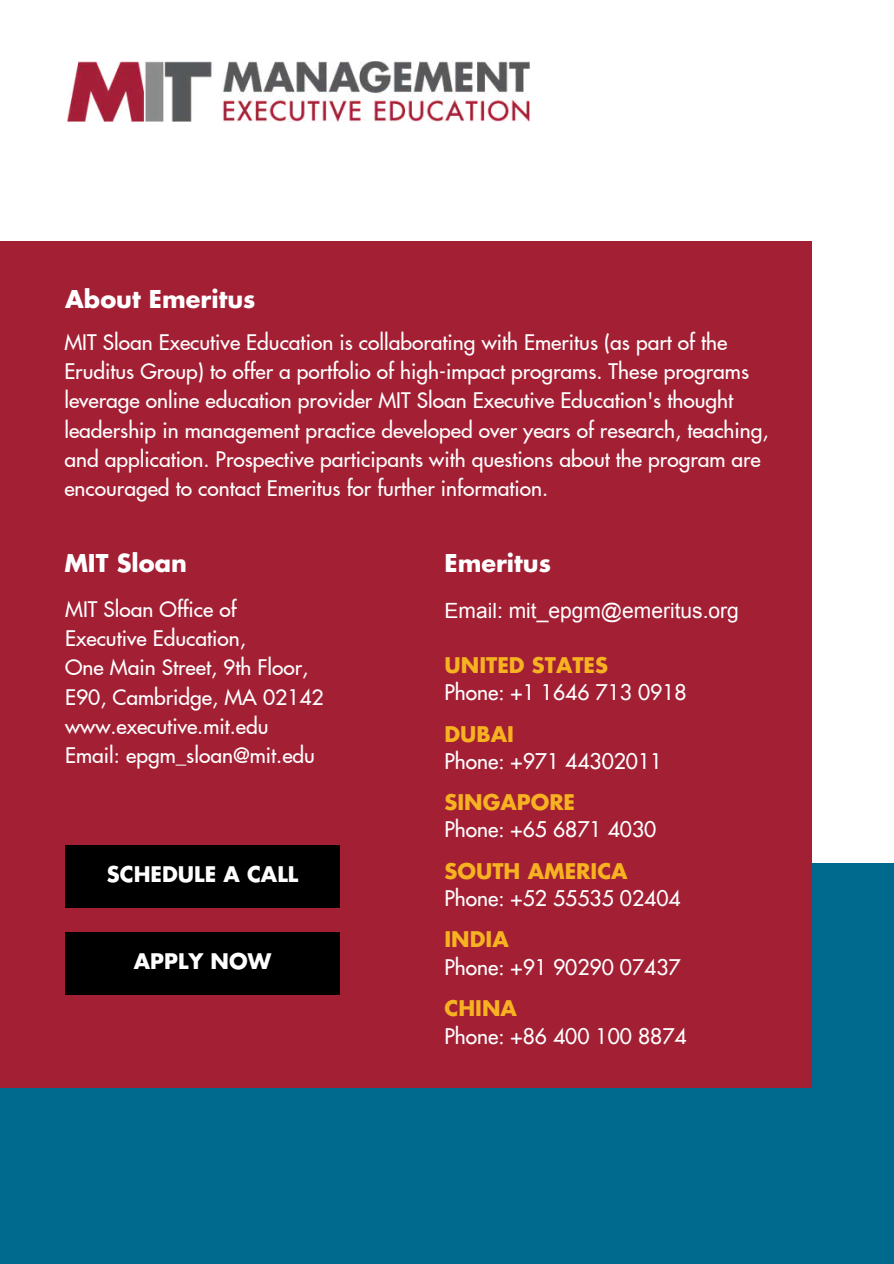
<style>
.page{position:relative;width:894px;height:1264px;background:#fff}
.page>*{position:absolute;margin:0;border:0;box-sizing:border-box;transform-origin:0 0}
.t1{font:700 24px "Futura LT Pro";color:#fff}
.t2{font:500 21px/29.2px "Futura LT Pro";color:#fff}
.t3{font:21px "Futura LT";color:#fff}
.t4{font:700 21px "Futura LT";color:#f6b221}
.t5{font:21px "Arial";color:#fff}
.t6{font:700 21px "Futura LT Pro";color:#fff}
</style>
<div class="page">
<div style="left:0;top:863px;width:893px;height:400px;background:#00698e"></div>
<div style="left:0;top:241px;width:811px;height:846px;background:#a31f34"></div>
<img style="left:66px;top:61px;width:463px;height:61px">
<div style="left:65px;top:844px;width:275px;height:63px;background:#000"></div>
<div style="left:65px;top:932px;width:275px;height:63px;background:#000"></div>
<p class="t1" style="left:65px;top:288px;width:192px">About Emeritus</p>
<p class="t2" style="left:64px;top:328px;width:705px">MIT Sloan Executive Education is collaborating with Emeritus (as part of the Eruditus Group) to offer a portfolio of high-impact programs. These programs leverage online education provider MIT Sloan Executive Education's thought leadership in management practice developed over years of research, teaching, and application. Prospective participants with questions about the program are encouraged to contact Emeritus for further information.</p>
<p class="t1" style="left:64px;top:552px;width:124px">MIT Sloan</p>
<p class="t1" style="left:444px;top:552px;width:108px">Emeritus</p>
<p class="t2" style="left:65px;top:595px;width:260px">MIT Sloan Office of<br>Executive Education,<br>One Main Street, 9th Floor,<br>E90, Cambridge, MA 02142 www.executive.mit.edu<br>Email: epgm_sloan@mit.edu</p>
<p class="t5" style="left:444px;top:599px;width:296px">Email: mit_epgm@emeritus.org</p>
<p class="t4" style="left:444px;top:651px;width:165px">UNITED STATES</p>
<p class="t3" style="left:444px;top:678px;width:243px">Phone: +1 1646 713 0918</p>
<p class="t4" style="left:444px;top:720px;width:71px">DUBAI</p>
<p class="t3" style="left:444px;top:748px;width:219px">Phone: +971 44302011</p>
<p class="t4" style="left:444px;top:787px;width:132px">SINGAPORE</p>
<p class="t6" style="left:107px;top:864px;width:193px">SCHEDULE A CALL</p>
<p class="t6" style="left:134px;top:952px;width:139px">APPLY NOW</p>
<p class="t3" style="left:444px;top:815px;width:213px">Phone: +65 6871 4030</p>
<p class="t4" style="left:444px;top:856px;width:185px">SOUTH AMERICA</p>
<p class="t3" style="left:444px;top:884px;width:237px">Phone: +52 55535 02404</p>
<p class="t4" style="left:444px;top:925px;width:66px">INDIA</p>
<p class="t3" style="left:444px;top:953px;width:237px">Phone: +91 90290 07437</p>
<p class="t4" style="left:444px;top:994px;width:74px">CHINA</p>
<p class="t3" style="left:444px;top:1022px;width:243px">Phone: +86 400 100 8874</p>
</div>
